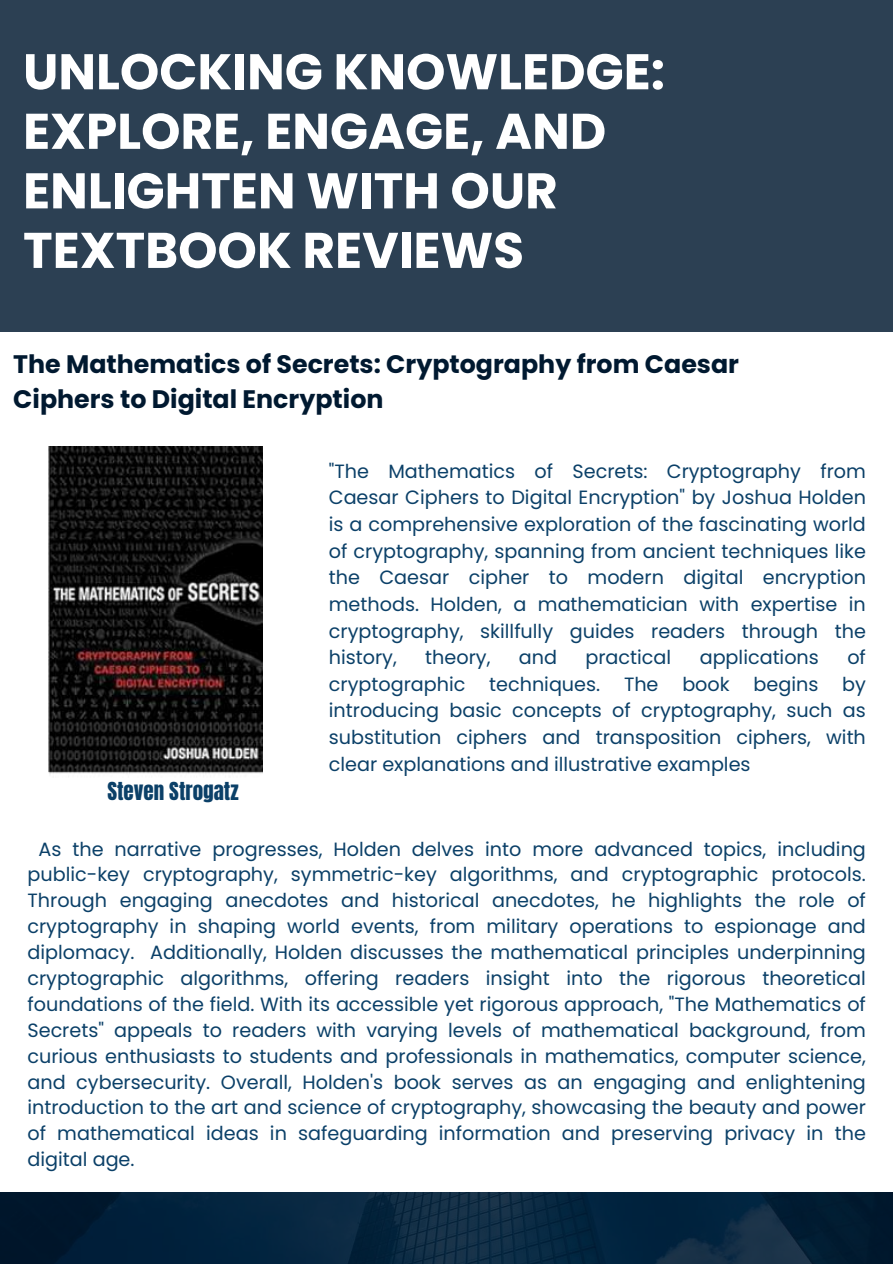
<style>
.page{position:relative;width:893px;height:1264px;background:#fff}
.page>*{position:absolute;margin:0;border:0;box-sizing:border-box;transform-origin:0 0}
.t1{font:700 50.1px/59.6px "Poppins";color:#fff}
.t2{font:700 25.35px/34.8px "Poppins";color:#001930}
.t3{font:21px "Anton";color:#0b4068}
.t4{font:19.2px/25.8px "Poppins";color:#0b4068;text-align:justify}
</style>
<div class="page">
<img style="left:48px;top:446px;width:214px;height:328px">
<div style="left:0;top:0;width:892px;height:331px;background:#2c4053"></div>
<svg style="left:0;top:1192px;width:892px;height:71px;background:#06233c"></svg>
<h1 class="t1" style="left:23px;top:42px;width:643px">UNLOCKING KNOWLEDGE:<br>EXPLORE, ENGAGE, AND<br>ENLIGHTEN WITH OUR<br>TEXTBOOK REVIEWS</h1>
<h2 class="t2" style="left:13px;top:346px;width:727px">The Mathematics of Secrets: Cryptography from Caesar<br>Ciphers to Digital Encryption</h2>
<p class="t4" style="left:329px;top:458px;width:538px;line-height:26.5px">"The Mathematics of Secrets: Cryptography from Caesar Ciphers to Digital Encryption" by Joshua Holden is a comprehensive exploration of the fascinating world of cryptography, spanning from ancient techniques like the Caesar cipher to modern digital encryption methods. Holden, a mathematician with expertise in cryptography, skillfully guides readers through the history,</p>
<p class="t4" style="left:329px;top:644px;width:538px;line-height:26.5px;text-indent:518px">of cryptographic techniques. The book begins by introducing basic concepts of cryptography, such as substitution ciphers and transposition ciphers, with clear explanations and illustrative examples</p>
<p class="t4" style="left:425px;top:644px;width:67px">theory,</p>
<p class="t4" style="left:519px;top:644px;width:40px">and</p>
<p class="t4" style="left:585px;top:644px;width:87px">practical</p>
<p class="t4" style="left:699px;top:644px;width:121px">applications</p>
<p class="t3" style="left:107px;top:776px;width:132px">STEVEN STROGATZ</p>
<p class="t4" style="left:28px;top:836px;width:839px;text-indent:11px">As the narrative progresses, Holden delves into more advanced topics, including public-key cryptography, symmetric-key algorithms, and cryptographic protocols.<br>Through engaging anecdotes and historical anecdotes, he highlights the role of cryptography in shaping world events, from military operations to espionage and diplomacy. Additionally, Holden discusses the mathematical principles underpinning cryptographic algorithms, offering readers insight into the rigorous theoretical foundations of the field. With its accessible yet rigorous approach, "The Mathematics of Secrets" appeals to readers with varying levels of mathematical background, from curious enthusiasts to students and professionals in mathematics, computer science, and cybersecurity. Overall, Holden's book serves as an engaging and enlightening introduction to the art and science of cryptography, showcasing the beauty and power of mathematical ideas in safeguarding information and preserving privacy in the digital age.</p>
</div>
